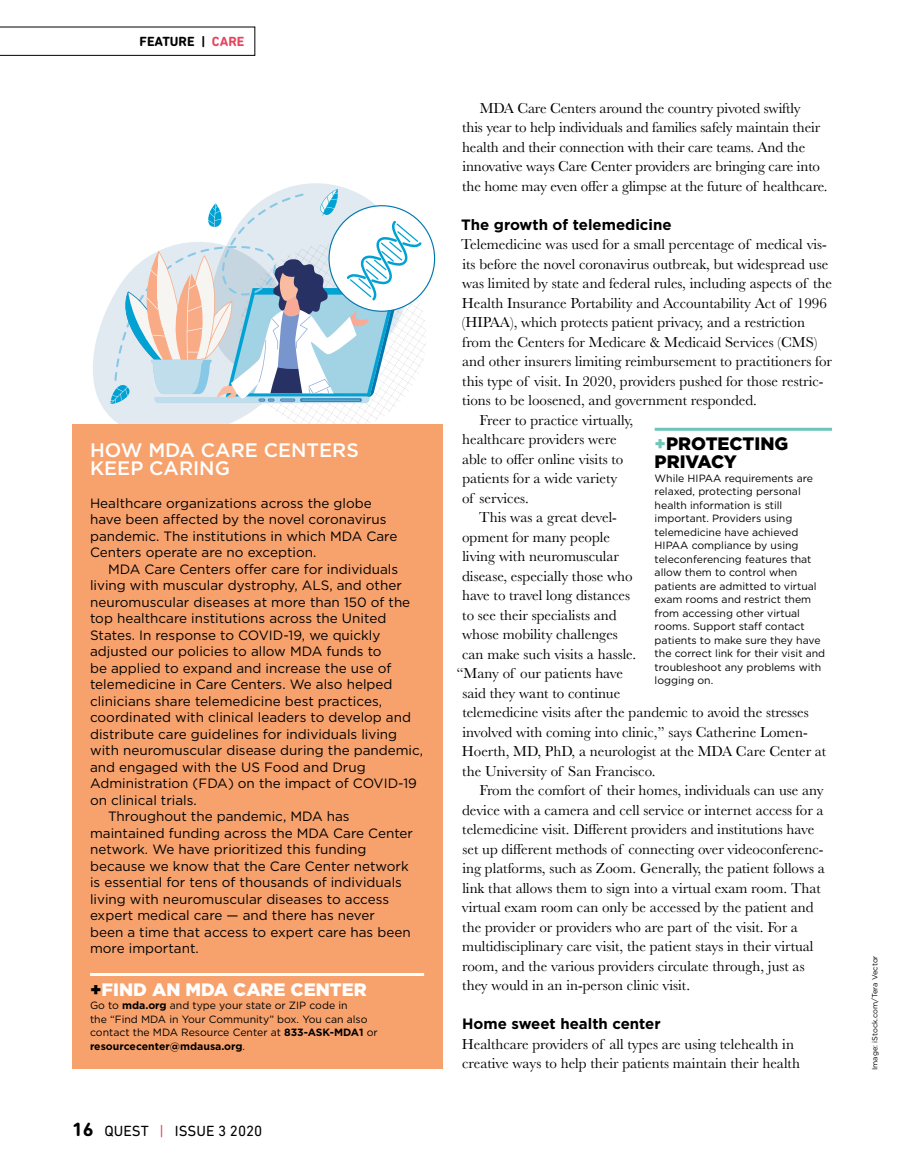
<style>
.page{position:relative;width:905px;height:1175px;background:#fff}
.page>*{position:absolute;margin:0;border:0;box-sizing:border-box;transform-origin:0 0}
.t1{font:500 19.5px/18px "Gotham";color:#fff}
.t2{font:900 18px "Gotham";color:#fff}
.t3{font:900 18px/18px "Gotham";color:#000}
.t4{font:15px/19.5px "Baskerville";color:#000}
.t5{font:700 15px "Gotham";color:#000}
.t6{font:15px "DIN Next Rounded LT Pro";color:#000}
.t7{font:13.5px/16.5px "Gotham";color:#000}
.t8{font:700 13.5px "DIN Next Rounded LT Pro";color:#000}
.t9{font:10.5px/13.5px "Gotham";color:#000}
.t10{font:7.5px "Gotham";color:#000}
.s1{color:#e64560}
.s2{color:#000}
.s3{font-weight:700}
.s4{font-weight:700;font-size:19.5px}
.s5{color:#6dc7b8}
</style>
<div class="page">
<hr style="left:654px;top:428px;width:178px;height:3px;background:#6dc7b8">
<svg style="left:93px;top:183px;width:343px;height:241px"></svg>
<div style="left:72px;top:424px;width:370px;height:644px;background:#f7a26d"></div>
<hr style="left:90px;top:973px;width:334px;height:3px;background:#fff">
<svg style="left:0;top:27px;width:255px;height:29px"></svg>
<p class="t8" style="left:139px;top:34px;width:106px">FEATURE | <span class="s1">CARE</span></p>
<h1 class="t1" style="left:90px;top:440px;width:270px">HOW MDA CARE CENTERS<br>KEEP CARING</h1>
<p class="t7" style="left:90px;top:494px;width:309px">Healthcare organizations across the globe have been affected by the novel coronavirus pandemic. The institutions in which MDA Care Centers operate are no exception.</p>
<p class="t7" style="left:108px;top:560px;width:292px">MDA Care Centers offer care for individuals</p>
<p class="t7" style="left:90px;top:577px;width:313px">living with muscular dystrophy, ALS, and other</p>
<p class="t7" style="left:90px;top:593px;width:322px">neuromuscular diseases at more than 150 of the</p>
<p class="t7" style="left:90px;top:610px;width:298px">top healthcare institutions across the United</p>
<p class="t7" style="left:90px;top:626px;width:292px">States. In response to COVID-19, we quickly</p>
<p class="t7" style="left:90px;top:643px;width:293px">adjusted our policies to allow MDA funds to</p>
<p class="t7" style="left:90px;top:659px;width:303px">be applied to expand and increase the use of</p>
<p class="t7" style="left:90px;top:676px;width:304px">telemedicine in Care Centers. We also helped</p>
<p class="t7" style="left:90px;top:692px;width:293px">clinicians share telemedicine best practices,</p>
<p class="t7" style="left:90px;top:709px;width:322px">coordinated with clinical leaders to develop and</p>
<p class="t7" style="left:90px;top:725px;width:309px">distribute care guidelines for individuals living</p>
<p class="t7" style="left:90px;top:742px;width:335px">with neuromuscular disease during the pandemic,</p>
<p class="t7" style="left:90px;top:758px;width:277px">and engaged with the US Food and Drug</p>
<p class="t7" style="left:90px;top:775px;width:328px">Administration (FDA) on the impact of COVID-19</p>
<p class="t7" style="left:90px;top:791px;width:108px">on clinical trials.</p>
<p class="t7" style="left:108px;top:808px;width:243px">Throughout the pandemic, MDA has</p>
<p class="t7" style="left:90px;top:824px;width:324px">maintained funding across the MDA Care Center</p>
<p class="t7" style="left:90px;top:841px;width:278px">network. We have prioritized this funding</p>
<p class="t7" style="left:90px;top:857px;width:320px">because we know that the Care Center network</p>
<p class="t7" style="left:90px;top:874px;width:313px">is essential for tens of thousands of individuals</p>
<p class="t7" style="left:90px;top:890px;width:300px">living with neuromuscular diseases to access</p>
<p class="t7" style="left:90px;top:907px;width:286px">expert medical care — and there has never</p>
<p class="t7" style="left:90px;top:923px;width:322px">been a time that access to expert care has been</p>
<p class="t7" style="left:90px;top:940px;width:110px">more important.</p>
<p class="t2" style="left:90px;top:978px;width:278px"><span class="s2">+</span>FIND AN MDA CARE CENTER</p>
<p class="t9" style="left:90px;top:998px;width:289px">Go to <span class="s3">mda.org</span> and type your state or ZIP code in<br>the “Find MDA in Your Community” box. You can also contact the MDA Resource Center at <span class="s3">833-ASK-MDA1</span> or <span class="s3">resourcecenter@mdausa.org</span>.</p>
<p class="t6" style="left:72px;top:1122px;width:192px"><span class="s4">16</span> QUEST <span class="s1">|</span> ISSUE 3 2020</p>
<p class="t4" style="left:462px;top:98px;width:367px;text-indent:18px">MDA Care Centers around the country pivoted swiftly<br>this year to help individuals and families safely maintain their health and their connection with their care teams. And the innovative ways Care Center providers are bringing care into the home may even offer a glimpse at the future of healthcare.</p>
<p class="t5" style="left:461px;top:216px;width:212px">The growth of telemedicine</p>
<p class="t4" style="left:461px;top:235px;width:367px">Telemedicine was used for a small percentage of medical vis-</p>
<p class="t4" style="left:462px;top:254px;width:367px">its before the novel coronavirus outbreak, but widespread use</p>
<p class="t4" style="left:462px;top:274px;width:371px">was limited by state and federal rules, including aspects of the</p>
<p class="t4" style="left:462px;top:293px;width:366px">Health Insurance Portability and Accountability Act of 1996</p>
<p class="t4" style="left:462px;top:313px;width:345px">(HIPAA), which protects patient privacy, and a restriction</p>
<p class="t4" style="left:462px;top:332px;width:357px">from the Centers for Medicare &amp; Medicaid Services (CMS)</p>
<p class="t4" style="left:462px;top:352px;width:371px">and other insurers limiting reimbursement to practitioners for</p>
<p class="t4" style="left:462px;top:371px;width:363px">this type of visit. In 2020, providers pushed for those restric-</p>
<p class="t4" style="left:462px;top:391px;width:296px">tions to be loosened, and government responded.</p>
<p class="t4" style="left:479px;top:410px;width:155px">Freer to practice virtually,</p>
<p class="t4" style="left:462px;top:430px;width:156px">healthcare providers were</p>
<p class="t4" style="left:462px;top:449px;width:163px">able to offer online visits to</p>
<p class="t4" style="left:462px;top:469px;width:156px">patients for a wide variety</p>
<p class="t4" style="left:462px;top:488px;width:68px">of services.</p>
<p class="t4" style="left:479px;top:508px;width:139px">This was a great devel-</p>
<p class="t4" style="left:462px;top:527px;width:149px">opment for many people</p>
<p class="t4" style="left:462px;top:547px;width:158px">living with neuromuscular</p>
<p class="t4" style="left:462px;top:566px;width:172px">disease, especially those who</p>
<p class="t4" style="left:462px;top:586px;width:169px">have to travel long distances</p>
<p class="t4" style="left:462px;top:605px;width:156px">to see their specialists and</p>
<p class="t4" style="left:462px;top:625px;width:157px">whose mobility challenges</p>
<p class="t4" style="left:462px;top:644px;width:175px">can make such visits a hassle.</p>
<p class="t4" style="left:456px;top:664px;width:168px">“Many of our patients have</p>
<p class="t4" style="left:462px;top:683px;width:159px">said they want to continue</p>
<p class="t4" style="left:462px;top:703px;width:348px">telemedicine visits after the pandemic to avoid the stresses</p>
<p class="t4" style="left:462px;top:722px;width:347px">involved with coming into clinic,” says Catherine Lomen-</p>
<p class="t4" style="left:462px;top:742px;width:366px">Hoerth, MD, PhD, a neurologist at the MDA Care Center at</p>
<p class="t4" style="left:462px;top:761px;width:195px">the University of San Francisco.</p>
<p class="t4" style="left:479px;top:781px;width:345px">From the comfort of their homes, individuals can use any</p>
<p class="t4" style="left:462px;top:800px;width:363px">device with a camera and cell service or internet access for a</p>
<p class="t4" style="left:462px;top:820px;width:353px">telemedicine visit. Different providers and institutions have</p>
<p class="t4" style="left:462px;top:839px;width:362px">set up different methods of connecting over videoconferenc-</p>
<p class="t4" style="left:462px;top:859px;width:364px">ing platforms, such as Zoom. Generally, the patient follows a</p>
<p class="t4" style="left:462px;top:878px;width:360px">link that allows them to sign into a virtual exam room. That</p>
<p class="t4" style="left:462px;top:898px;width:353px">virtual exam room can only be accessed by the patient and</p>
<p class="t4" style="left:462px;top:917px;width:337px">the provider or providers who are part of the visit. For a</p>
<p class="t4" style="left:462px;top:937px;width:353px">multidisciplinary care visit, the patient stays in their virtual</p>
<p class="t4" style="left:462px;top:956px;width:344px">room, and the various providers circulate through, just as</p>
<p class="t4" style="left:462px;top:976px;width:229px">they would in an in-person clinic visit.</p>
<p class="t5" style="left:462px;top:1015px;width:200px">Home sweet health center</p>
<p class="t4" style="left:462px;top:1034px;width:339px">Healthcare providers of all types are using telehealth in creative ways to help their patients maintain their health</p>
<p class="t3" style="left:654px;top:434px;width:135px"><span class="s5">+</span>PROTECTING<br>PRIVACY</p>
<p class="t9" style="left:654px;top:471px;width:172px">While HIPAA requirements are relaxed, protecting personal health information is still important. Providers using telemedicine have achieved<br>HIPAA compliance by using teleconferencing features that allow them to control when patients are admitted to virtual exam rooms and restrict them from accessing other virtual rooms. Support staff contact patients to make sure they have the correct link for their visit and troubleshoot any problems with logging on.</p>
<p class="t10" style="left:870px;top:1070px;width:116px;rotate:-90deg">Image: iStock.com/Tera Vector</p>
</div>
